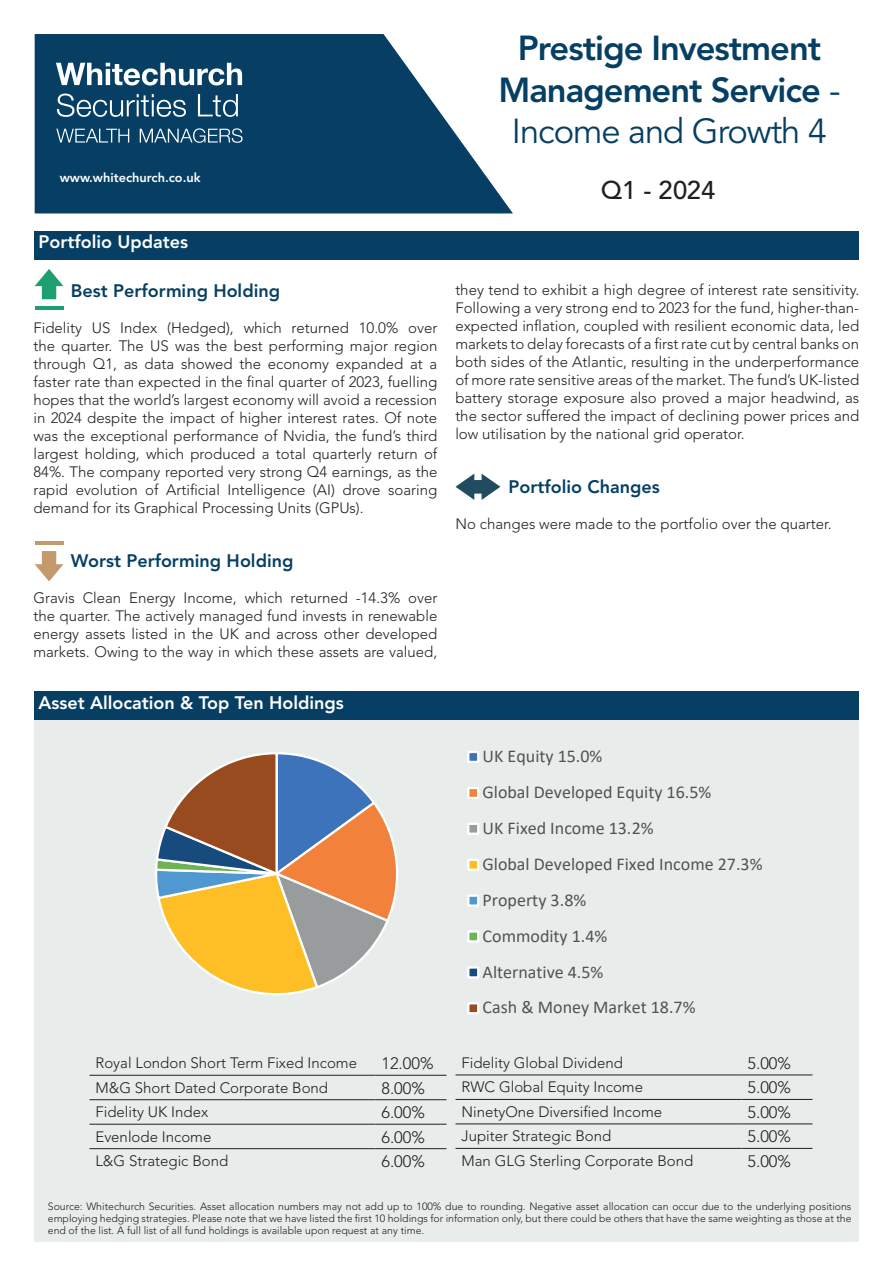
<style>
.page{position:relative;width:893px;height:1263px;background:#fff}
.page>*{position:absolute;margin:0;border:0;box-sizing:border-box;transform-origin:0 0}
.t1{font:800 34.5px/41.4px "Avenir LT Std";letter-spacing:-.03em;color:#063f63;text-align:center}
.t2{font:500 25.5px "Avenir LT Std";color:#231f20}
.t3{font:18px/35.8px "Calibri";color:#515455}
.t4{font:800 18px "Avenir LT Std";color:#063f63}
.t5{font:800 18px "Avenir LT Std";color:#fff}
.t6{font:300 16.5px "Avenir LT Std";color:#231f20}
.t7{font:300 15px/18px "Avenir LT Std";color:#231f20;text-align:justify}
.t8{font:800 12.75px "Avenir LT Std";color:#fff}
.t9{font:300 10.5px/12px "Avenir LT Std";color:#231f20;text-align:justify}
.s1{font-weight:400}
</style>
<div class="page">
<div style="left:34px;top:720px;width:825px;height:522px;background:#e8eceb"></div>
<div style="left:34px;top:231px;width:825px;height:28px;background:#063f63"></div>
<svg style="left:35px;top:34px;width:478px;height:179px;fill:#063f63"></svg>
<svg style="left:56px;top:128px;width:187px;height:15px;background:#416c88"></svg>
<svg style="left:57px;top:94px;width:181px;height:23px;background:#3f6b86"></svg>
<svg style="left:56px;top:63px;width:186px;height:22px"></svg>
<div style="left:34px;top:691px;width:825px;height:29px;background:#063f63"></div>
<hr style="left:89px;top:1075px;width:286px;height:1px;background:#231f20">
<hr style="left:375px;top:1075px;width:71px;height:1px;background:#231f20">
<hr style="left:89px;top:1099px;width:286px;height:1px;background:#231f20">
<hr style="left:375px;top:1099px;width:71px;height:1px;background:#231f20">
<hr style="left:89px;top:1124px;width:286px;height:1px;background:#231f20">
<hr style="left:375px;top:1124px;width:71px;height:1px;background:#231f20">
<hr style="left:89px;top:1148px;width:286px;height:1px;background:#231f20">
<hr style="left:375px;top:1148px;width:71px;height:1px;background:#231f20">
<hr style="left:455px;top:1099px;width:286px;height:1px;background:#231f20">
<hr style="left:741px;top:1099px;width:71px;height:1px;background:#231f20">
<hr style="left:455px;top:1124px;width:286px;height:1px;background:#231f20">
<hr style="left:741px;top:1124px;width:71px;height:1px;background:#231f20">
<hr style="left:455px;top:1075px;width:286px;height:1px;background:#231f20">
<hr style="left:741px;top:1075px;width:71px;height:1px;background:#231f20">
<hr style="left:455px;top:1148px;width:286px;height:1px;background:#231f20">
<hr style="left:741px;top:1148px;width:71px;height:1px;background:#231f20">
<svg style="left:35px;top:269px;width:28px;height:30px"></svg>
<hr style="left:35px;top:306px;width:28px;height:3px;background:#1d9f70">
<svg style="left:35px;top:551px;width:28px;height:30px"></svg>
<hr style="left:35px;top:541px;width:28px;height:3px;background:#c39a6b">
<svg style="left:455px;top:474px;width:45px;height:26px"></svg>
<svg style="left:155px;top:752px;width:243px;height:243px"></svg>
<div style="left:468px;top:752px;width:10px;height:10px;background:#3d73ba"></div>
<div style="left:467px;top:751px;width:12px;height:12px;border:2px solid #fff"></div>
<div style="left:468px;top:788px;width:10px;height:10px;background:#f2813c"></div>
<div style="left:467px;top:787px;width:12px;height:12px;border:2px solid #fff"></div>
<div style="left:467px;top:823px;width:12px;height:12px;background:#999c9d;border:2px solid #fff"></div>
<div style="left:467px;top:859px;width:12px;height:12px;background:#fdbe26;border:2px solid #fff"></div>
<div style="left:467px;top:894px;width:12px;height:13px;background:#4f98d2;border:2px solid #fff"></div>
<div style="left:467px;top:930px;width:12px;height:12px;background:#6db255;border:2px solid #fff"></div>
<div style="left:467px;top:966px;width:12px;height:12px;background:#184b7d;border:2px solid #fff"></div>
<div style="left:467px;top:1002px;width:12px;height:12px;background:#994b20;border:2px solid #fff"></div>
<p class="t8" style="left:60px;top:170px;width:142px">www.whitechurch.co.uk</p>
<p class="t5" style="left:39px;top:232px;width:151px">Portfolio Updates</p>
<p class="t4" style="left:71px;top:280px;width:211px">Best Performing Holding</p>
<p class="t7" style="left:33px;top:319px;width:405px">Fidelity US Index (Hedged), which returned 10.0% over the quarter. The US was the best performing major region through Q1, as data showed the economy expanded at a faster rate than expected in the final quarter of 2023, fuelling hopes that the world’s largest economy will avoid a recession in 2024 despite the impact of higher interest rates. Of note was the exceptional performance of Nvidia, the fund’s third largest holding, which produced a total quarterly return of 84%. The company reported very strong Q4 earnings, as the rapid evolution of Artificial Intelligence (AI) drove soaring demand for its Graphical Processing Units (GPUs).</p>
<p class="t4" style="left:71px;top:550px;width:224px">Worst Performing Holding</p>
<p class="t7" style="left:33px;top:589px;width:405px">Gravis Clean Energy Income, which returned -14.3% over the quarter. The actively managed fund invests in renewable energy assets listed in the UK and across other developed markets. Owing to the way in which these assets are valued,</p>
<p class="t5" style="left:38px;top:692px;width:307px">Asset Allocation &amp; Top Ten Holdings</p>
<p class="t7" style="left:95px;top:1054px;width:263px">Royal London Short Term Fixed Income</p>
<p class="t6" style="left:381px;top:1053px;width:54px">12.00%</p>
<p class="t7" style="left:95px;top:1078px;width:234px">M&amp;G Short Dated Corporate Bond</p>
<p class="t6" style="left:381px;top:1078px;width:45px">8.00%</p>
<p class="t7" style="left:95px;top:1103px;width:114px">Fidelity UK Index</p>
<p class="t6" style="left:381px;top:1103px;width:45px">6.00%</p>
<p class="t7" style="left:95px;top:1127px;width:117px">Evenlode Income</p>
<p class="t6" style="left:381px;top:1127px;width:45px">6.00%</p>
<p class="t7" style="left:95px;top:1152px;width:134px">L&amp;G Strategic Bond</p>
<p class="t6" style="left:381px;top:1152px;width:45px">6.00%</p>
<h1 class="t1" style="left:498px;top:28px;width:343px">Prestige Investment<br>Management Service <span class="s1">-<br>Income and Growth 4</span></h1>
<h2 class="t2" style="left:601px;top:175px;width:116px">Q1 - 2024</h2>
<p class="t7" style="left:455px;top:280px;width:405px">they tend to exhibit a high degree of interest rate sensitivity.<br>Following a very strong end to 2023 for the fund, higher-than&shy;expected inflation, coupled with resilient economic data, led markets to delay forecasts of a first rate cut by central banks on both sides of the Atlantic, resulting in the underperformance of more rate sensitive areas of the market. The fund’s UK-listed battery storage exposure also proved a major headwind, as the sector suffered the impact of declining power prices and low utilisation by the national grid operator.</p>
<p class="t4" style="left:509px;top:476px;width:153px">Portfolio Changes</p>
<p class="t7" style="left:455px;top:514px;width:378px">No changes were made to the portfolio over the quarter.</p>
<p class="t3" style="left:483px;top:738px;width:281px">UK Equity 15.0%<br>Global Developed Equity 16.5%<br>UK Fixed Income 13.2%<br>Global Developed Fixed Income 27.3%<br>Property 3.8%<br>Commodity 1.4%<br>Alternative 4.5%<br>Cash &amp; Money Market 18.7%</p>
<p class="t7" style="left:461px;top:1054px;width:163px">Fidelity Global Dividend</p>
<p class="t6" style="left:747px;top:1053px;width:45px">5.00%</p>
<p class="t7" style="left:461px;top:1078px;width:183px">RWC Global Equity Income</p>
<p class="t6" style="left:747px;top:1078px;width:45px">5.00%</p>
<p class="t7" style="left:461px;top:1103px;width:202px">NinetyOne Diversified Income</p>
<p class="t6" style="left:747px;top:1102px;width:45px">5.00%</p>
<p class="t7" style="left:461px;top:1127px;width:151px">Jupiter Strategic Bond</p>
<p class="t6" style="left:747px;top:1127px;width:45px">5.00%</p>
<p class="t7" style="left:461px;top:1151px;width:233px">Man GLG Sterling Corporate Bond</p>
<p class="t6" style="left:747px;top:1151px;width:45px">5.00%</p>
<p class="t9" style="left:48px;top:1201px;width:805px">Source: Whitechurch Securities. Asset allocation numbers may not add up to 100% due to rounding. Negative asset allocation can occur due to the underlying positions employing hedging strategies. Please note that we have listed the first 10 holdings for information only, but there could be others that have the same weighting as those at the end of the list. A full list of all fund holdings is available upon request at any time.</p>
</div>
